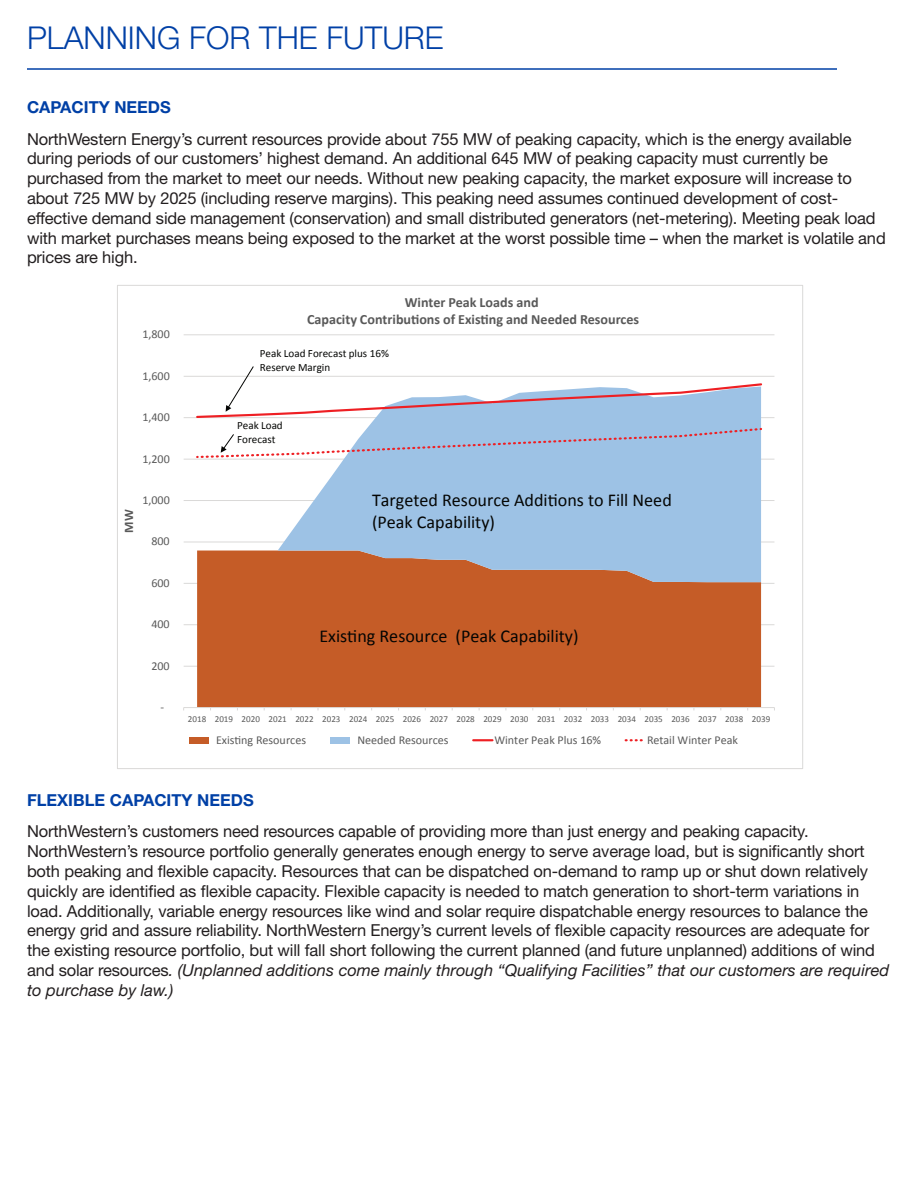
<style>
.page{position:relative;width:918px;height:1188px;background:#fff}
.page>*{position:absolute;margin:0;border:0;box-sizing:border-box;transform-origin:0 0}
.t1{font:300 31.5px "Helvetica Neue LT Std";color:#0040a6}
.t2{font:18.15px/22px "Calibri";color:#040503}
.t3{font:16.5px/19.8px "Helvetica Neue LT Std";letter-spacing:-.01em;color:#231f20}
.t4{font:700 16.5px "Helvetica Neue LT Std";color:#0040a6}
.t5{font:700 14.1px/17.2px "Calibri";color:#595959;text-align:center}
.t6{font:700 13.05px "Calibri";color:#595959}
.t7{font:12px "Calibri";color:#595959}
.t8{font:11.1px/13.5px "Calibri";color:#040503}
.t9{font:9px "Calibri";color:#595959}
.s1{font-style:italic}
</style>
<div class="page">
<hr style="left:27px;top:68px;width:810px;height:2px;background:#0040a6">
<hr style="left:184px;top:334px;width:590px;height:1px;background:#dad9d8">
<hr style="left:184px;top:376px;width:590px;height:1px;background:#dad9d8">
<hr style="left:184px;top:417px;width:590px;height:1px;background:#dad9d8">
<hr style="left:184px;top:459px;width:590px;height:1px;background:#dad9d8">
<hr style="left:184px;top:500px;width:590px;height:1px;background:#dad9d8">
<hr style="left:184px;top:542px;width:590px;height:1px;background:#dad9d8">
<hr style="left:184px;top:583px;width:590px;height:1px;background:#dad9d8">
<hr style="left:184px;top:624px;width:590px;height:1px;background:#dad9d8">
<hr style="left:184px;top:666px;width:590px;height:1px;background:#dad9d8">
<div style="left:197px;top:582px;width:564px;height:125px;background:#c55c27"></div>
<svg style="left:197px;top:419px;width:564px;height:163px;fill:#9dc2e5"></svg>
<hr style="left:184px;top:707px;width:590px;height:1px;background:#dad9d8">
<div style="left:189px;top:737px;width:20px;height:7px;background:#c55c27"></div>
<div style="left:331px;top:737px;width:19px;height:7px;background:#9dc2e5"></div>
<hr style="left:473px;top:739px;width:20px;height:2px;background:#ee1f23">
<svg style="left:626px;top:739px;width:17px;height:2px"></svg>
<svg style="left:197px;top:427px;width:565px;height:32px"></svg>
<svg style="left:196px;top:366px;width:566px;height:53px"></svg>
<h1 class="t1" style="left:27px;top:19px;width:418px">PLANNING FOR THE FUTURE</h1>
<p class="t4" style="left:27px;top:97px;width:145px">CAPACITY NEEDS</p>
<p class="t3" style="left:27px;top:129px;width:860px">NorthWestern Energy’s current resources provide about 755 MW of peaking capacity, which is the energy available during periods of our customers’ highest demand. An additional 645 MW of peaking capacity must currently be purchased from the market to meet our needs. Without new peaking capacity, the market exposure will increase to about 725 MW by 2025 (including reserve margins). This peaking need assumes continued development of cost&shy;effective demand side management (conservation) and small distributed generators (net-metering). Meeting peak load with market purchases means being exposed to the market at the worst possible time – when the market is volatile and prices are high.</p>
<p class="t7" style="left:142px;top:327px;width:29px">1,800</p>
<p class="t7" style="left:142px;top:368px;width:29px">1,600</p>
<p class="t7" style="left:142px;top:410px;width:29px">1,400</p>
<p class="t7" style="left:142px;top:451px;width:29px">1,200</p>
<p class="t6" style="left:120px;top:533px;width:25px;rotate:-90deg">MW</p>
<p class="t7" style="left:142px;top:492px;width:29px">1,000</p>
<p class="t7" style="left:151px;top:534px;width:20px">800</p>
<p class="t7" style="left:151px;top:575px;width:20px">600</p>
<p class="t7" style="left:151px;top:617px;width:20px">400</p>
<p class="t7" style="left:151px;top:658px;width:20px">200</p>
<p class="t7" style="left:161px;top:700px;width:5px">-</p>
<p class="t5" style="left:307px;top:293px;width:334px">Winter Peak Loads and<br>Capacity Contributions of Existing and Needed Resources</p>
<p class="t8" style="left:260px;top:347px;width:131px">Peak Load Forecast plus 16%<br>Reserve Margin</p>
<p class="t8" style="left:237px;top:419px;width:47px">Peak Load<br>Forecast</p>
<p class="t2" style="left:372px;top:489px;width:301px">Targeted Resource Additions to Fill Need (Peak Capability)</p>
<p class="t2" style="left:319px;top:625px;width:261px">Existing Resource (Peak Capability)</p>
<p class="t9" style="left:188px;top:713px;width:584px">2018 2019 2020 2021 2022 2023 2024 2025 2026 2027 2028 2029 2030 2031 2032 2033 2034 2035 2036 2037 2038 2039</p>
<p class="t7" style="left:216px;top:732px;width:92px">Existing Resources</p>
<p class="t7" style="left:357px;top:732px;width:93px">Needed Resources</p>
<p class="t7" style="left:495px;top:732px;width:108px">Winter Peak Plus 16%</p>
<p class="t7" style="left:647px;top:732px;width:92px">Retail Winter Peak</p>
<p class="t4" style="left:27px;top:790px;width:228px">FLEXIBLE CAPACITY NEEDS</p>
<p class="t3" style="left:27px;top:821px;width:864px">NorthWestern’s customers need resources capable of providing more than just energy and peaking capacity.<br>NorthWestern’s resource portfolio generally generates enough energy to serve average load, but is significantly short both peaking and flexible capacity. Resources that can be dispatched on-demand to ramp up or shut down relatively quickly are identified as flexible capacity. Flexible capacity is needed to match generation to short-term variations in load. Additionally, variable energy resources like wind and solar require dispatchable energy resources to balance the energy grid and assure reliability. NorthWestern Energy’s current levels of flexible capacity resources are adequate for the existing resource portfolio, but will fall short following the current planned (and future unplanned) additions of wind and solar resources<span class="s1">. (Unplanned additions come mainly through “Qualifying Facilities” that our customers are required to purchase by law.)</span></p>
</div>
